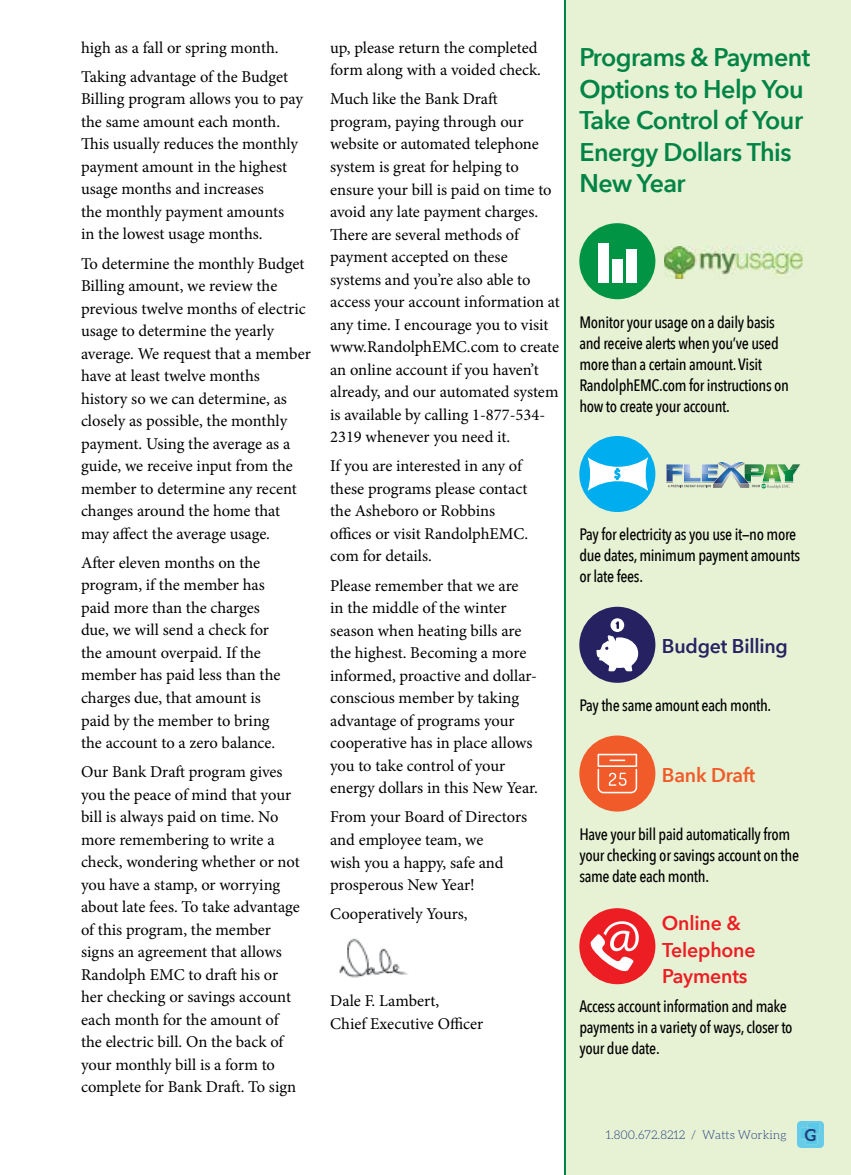
<style>
.page{position:relative;width:851px;height:1175px;background:#fff}
.page>*{position:absolute;margin:0;border:0;box-sizing:border-box;transform-origin:0 0}
.t1{font:600 25.5px/31.5px "Avenir Next";letter-spacing:-.02em;color:#008445}
.t2{font:600 19.95px/26.5px "Avenir Next";letter-spacing:-.01em;color:#ed1d24}
.t3{font:600 19.95px "Avenir Next";letter-spacing:-.01em;color:#262262}
.t4{font:600 19.95px "Avenir Next";letter-spacing:-.01em;color:#f15a29}
.t5{font:16.5px/22.5px "Minion Pro";letter-spacing:-.005em;color:#000}
.t6{font:500 16.5px/21px "Avenir Next Condensed";letter-spacing:-.02em;color:#000}
.t7{font:300 12px "Aleo";color:#203d7c}
.s1{font-weight:700;font-size:16.5px}
</style>
<div class="page">
<div style="left:565px;top:0;width:285px;height:1174px;background:#e7f1d4"></div>
<hr style="left:564px;top:0;width:1px;height:1174px;background:#008445">
<div style="left:579px;top:223px;width:76px;height:76px;background:#009444;border-radius:50%"></div>
<div style="left:598px;top:244px;width:11px;height:39px;background:#fff"></div>
<div style="left:611px;top:260px;width:11px;height:23px;background:#fff"></div>
<div style="left:625px;top:250px;width:11px;height:33px;background:#fff"></div>
<div style="left:579px;top:436px;width:76px;height:76px;background:#00aeef;border-radius:50%"></div>
<svg style="left:587px;top:457px;width:61px;height:34px"></svg>
<svg style="left:613px;top:467px;width:8px;height:14px"></svg>
<div style="left:579px;top:607px;width:76px;height:76px;background:#262262;border-radius:50%"></div>
<div style="left:610px;top:618px;width:14px;height:14px;background:#fff;border-radius:50%"></div>
<svg style="left:615px;top:621px;width:4px;height:8px"></svg>
<svg style="left:596px;top:635px;width:42px;height:36px"></svg>
<div style="left:579px;top:735px;width:76px;height:76px;background:#f15a29;border-radius:50%"></div>
<svg style="left:597px;top:753px;width:40px;height:40px"></svg>
<div style="left:579px;top:908px;width:76px;height:76px;background:#ed1d24;border-radius:50%"></div>
<svg style="left:590px;top:921px;width:48px;height:50px"></svg>
<img style="left:339px;top:938px;width:69px;height:40px">
<img style="left:666px;top:461px;width:134px;height:27px">
<img style="left:664px;top:247px;width:138px;height:32px">
<svg style="left:797px;top:1121px;width:26px;height:26px"></svg>
<p class="t5" style="left:81px;top:33px;width:209px;line-height:29.2px">high as a fall or spring month.<br>Taking advantage of the Budget</p>
<p class="t5" style="left:81px;top:88px;width:223px">Billing program allows you to pay the same amount each month.<br>This usually reduces the monthly payment amount in the highest usage months and increases<br>the monthly payment amounts<br>in the lowest usage months.</p>
<p class="t5" style="left:81px;top:252px;width:231px">To determine the monthly Budget<br>Billing amount, we review the previous twelve months of electric usage to determine the yearly average. We request that a member have at least twelve months<br>history so we can determine, as closely as possible, the monthly payment. Using the average as a guide, we receive input from the member to determine any recent changes around the home that may affect the average usage.</p>
<p class="t5" style="left:81px;top:551px;width:201px">After eleven months on the program, if the member has paid more than the charges due, we will send a check for the amount overpaid. If the member has paid less than the charges due, that amount is paid by the member to bring the account to a zero balance.</p>
<p class="t5" style="left:81px;top:760px;width:220px">Our Bank Draft program gives you the peace of mind that your bill is always paid on time. No more remembering to write a check, wondering whether or not you have a stamp, or worrying about late fees. To take advantage of this program, the member signs an agreement that allows<br>Randolph EMC to draft his or her checking or savings account each month for the amount of the electric bill. On the back of your monthly bill is a form to complete for Bank Draft. To sign</p>
<p class="t5" style="left:330px;top:36px;width:212px">up, please return the completed form along with a voided check.</p>
<p class="t5" style="left:330px;top:88px;width:231px">Much like the Bank Draft program, paying through our website or automated telephone system is great for helping to ensure your bill is paid on time to avoid any late payment charges.<br>There are several methods of payment accepted on these systems and you’re also able to access your account information at any time. I encourage you to visit www.RandolphEMC.com to create an online account if you haven’t already, and our automated system is available by calling 1-877-534-<br>2319 whenever you need it.</p>
<p class="t5" style="left:330px;top:455px;width:199px">If you are interested in any of these programs please contact the Asheboro or Robbins offices or visit RandolphEMC. com for details.</p>
<p class="t5" style="left:330px;top:574px;width:209px">Please remember that we are<br>in the middle of the winter season when heating bills are the highest. Becoming a more informed, proactive and dollar&shy;conscious member by taking advantage of programs your cooperative has in place allows you to take control of your energy dollars in this New Year.</p>
<p class="t5" style="left:330px;top:806px;width:198px">From your Board of Directors and employee team, we<br>wish you a happy, safe and prosperous New Year!</p>
<p class="t5" style="left:330px;top:902px;width:139px">Cooperatively Yours,</p>
<p class="t5" style="left:330px;top:990px;width:155px">Dale F. Lambert,<br>Chief Executive Officer</p>
<h1 class="t1" style="left:579px;top:41px;width:232px">Programs &amp; Payment<br>Options to Help You<br>Take Control of Your<br>Energy Dollars This<br>New Year</h1>
<p class="t6" style="left:579px;top:311px;width:211px">Monitor your usage on a daily basis and receive alerts when you’ve used more than a certain amount. Visit RandolphEMC.com for instructions on how to create your account.</p>
<p class="t6" style="left:579px;top:524px;width:222px">Pay for electricity as you use it—no more due dates, minimum payment amounts or late fees.</p>
<p class="t3" style="left:662px;top:634px;width:127px">Budget Billing</p>
<p class="t6" style="left:579px;top:695px;width:193px">Pay the same amount each month.</p>
<p class="t4" style="left:662px;top:762px;width:95px">Bank Draft</p>
<p class="t6" style="left:579px;top:823px;width:221px">Have your bill paid automatically from your checking or savings account on the same date each month.</p>
<p class="t2" style="left:662px;top:909px;width:95px">Online &amp;<br>Telephone<br>Payments</p>
<p class="t6" style="left:579px;top:995px;width:215px">Access account information and make payments in a variety of ways, closer to your due date.</p>
<p class="t7" style="left:605px;top:1128px;width:212px">1.800.672.8212 / Watts Working <span class="s1">G</span></p>
</div>
